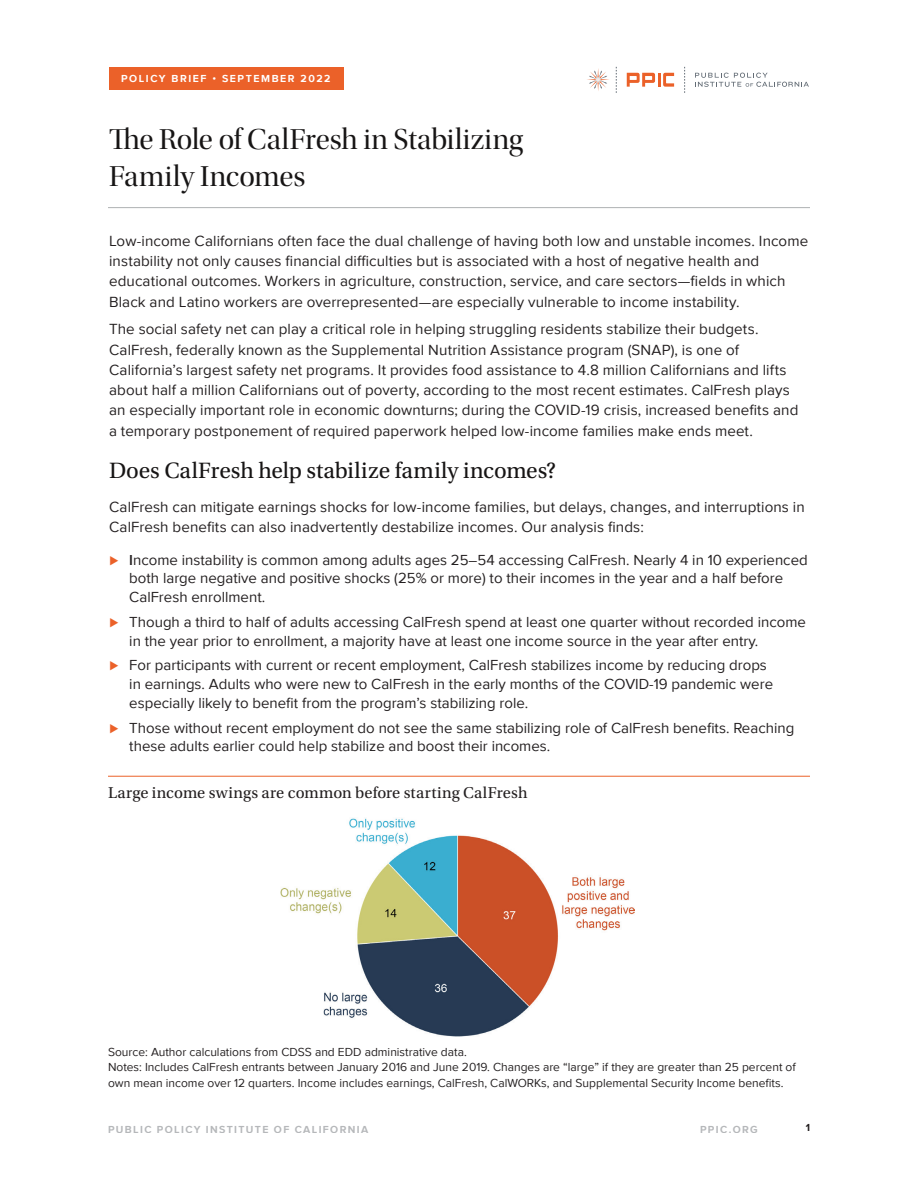
<style>
.page{position:relative;width:918px;height:1188px;background:#fff}
.page>*{position:absolute;margin:0;border:0;box-sizing:border-box;transform-origin:0 0}
.t1{font:30px/37.5px "Utopia Std Disp";letter-spacing:-.005em;color:#171515}
.t2{font:23.4px "Utopia Std";letter-spacing:-.005em;color:#171515}
.t3{font:16.5px "Utopia Std";letter-spacing:.01em;color:#231f20}
.t4{font:15.15px/20.2px "Proxima Nova";letter-spacing:.005em;color:#231f20}
.t5{font:15px/18.8px "Proxima Nova";color:#231f20}
.t6{font:12px/15.8px "Proxima Nova";color:#231f20}
.t7{font:700 10.5px "Proxima Nova";letter-spacing:.13em;color:#6c7075}
.t8{font:700 10.5px "Proxima Nova";letter-spacing:.15em;color:#fff}
.t9{font:700 10.5px "Proxima Nova";color:#231f20}
.s1{font-weight:500;font-style:italic;color:#eb6129}
.s2{font-weight:600}
</style>
<div class="page">
<hr style="left:108px;top:207px;width:702px;height:1px;background:#aeb1b3">
<svg style="left:695px;top:73px;width:114px;height:14px"></svg>
<svg style="left:587px;top:68px;width:22px;height:23px"></svg>
<svg style="left:627px;top:73px;width:28px;height:14px"></svg>
<hr style="left:658px;top:73px;width:3px;height:14px;background:#eb6129">
<svg style="left:663px;top:73px;width:11px;height:14px"></svg>
<svg style="left:616px;top:67px;width:1px;height:26px"></svg>
<svg style="left:684px;top:67px;width:1px;height:26px"></svg>
<div style="left:109px;top:67px;width:234px;height:23px;background:#eb6129"></div>
<hr style="left:108px;top:776px;width:702px;height:1px;background:#eb6129">
<img style="left:281px;top:818px;width:353px;height:218px">
<p class="t8" style="left:121px;top:71px;width:211px">POLICY BRIEF • SEPTEMBER 2022</p>
<h1 class="t1" style="left:109px;top:121px;width:415px">The Role of CalFresh in Stabilizing<br>Family Incomes</h1>
<p class="t4" style="left:109px;top:230px;width:701px">Low-income Californians often face the dual challenge of having both low and unstable incomes. Income instability not only causes financial difficulties but is associated with a host of negative health and educational outcomes. Workers in agriculture, construction, service, and care sectors—fields in which Black and Latino workers are overrepresented—are especially vulnerable to income instability.</p>
<p class="t4" style="left:109px;top:319px;width:691px">The social safety net can play a critical role in helping struggling residents stabilize their budgets.<br>CalFresh, federally known as the Supplemental Nutrition Assistance program (SNAP), is one of California’s largest safety net programs. It provides food assistance to 4.8 million Californians and lifts about half a million Californians out of poverty, according to the most recent estimates. CalFresh plays an especially important role in economic downturns; during the COVID-19 crisis, increased benefits and a temporary postponement of required paperwork helped low-income families make ends meet.</p>
<h2 class="t2" style="left:109px;top:458px;width:449px">Does CalFresh help stabilize family incomes?</h2>
<p class="t4" style="left:109px;top:496px;width:697px">CalFresh can mitigate earnings shocks for low-income families, but delays, changes, and interruptions in<br>CalFresh benefits can also inadvertently destabilize incomes. Our analysis finds:</p>
<p class="t5" style="left:129px;top:550px;width:680px;text-indent:-20px"><span class="s1">⊲</span> <span class="s2">I</span>ncome instability is common among adults ages 25–54 accessing CalFresh. Nearly 4 in 10 experienced both large negative and positive shocks (25% or more) to their incomes in the year and a half before<br>CalFresh enrollment.</p>
<p class="t5" style="left:129px;top:612px;width:678px;text-indent:-20px"><span class="s1">⊲</span> Though a third to half of adults accessing CalFresh spend at least one quarter without recorded income in the year prior to enrollment, a majority have at least one income source in the year after entry.</p>
<p class="t5" style="left:129px;top:655px;width:645px;text-indent:-20px"><span class="s1">⊲</span> For participants with current or recent employment, CalFresh stabilizes income by reducing drops in earnings. Adults who were new to CalFresh in the early months of the COVID-19 pandemic were especially likely to benefit from the program’s stabilizing role.</p>
<p class="t5" style="left:129px;top:718px;width:666px;text-indent:-20px"><span class="s1">⊲</span> Those without recent employment do not see the same stabilizing role of CalFresh benefits. Reaching these adults earlier could help stabilize and boost their incomes.</p>
<p class="t3" style="left:108px;top:784px;width:421px">Large income swings are common before starting CalFresh</p>
<p class="t6" style="left:108px;top:1043px;width:689px">Source: Author calculations from CDSS and EDD administrative data.<br>Notes: Includes CalFresh entrants between January 2016 and June 2019. Changes are “large” if they are greater than 25 percent of own mean income over 12 quarters. Income includes earnings, CalFresh, CalWORKs, and Supplemental Security Income benefits.</p>
<p class="t7" style="left:108px;top:1121px;width:262px">PUBLIC POLICY INSTITUTE OF CALIFORNIA</p>
<p class="t7" style="left:700px;top:1121px;width:59px">PPIC.ORG</p>
<p class="t9" style="left:806px;top:1120px;width:6px">1</p>
</div>
